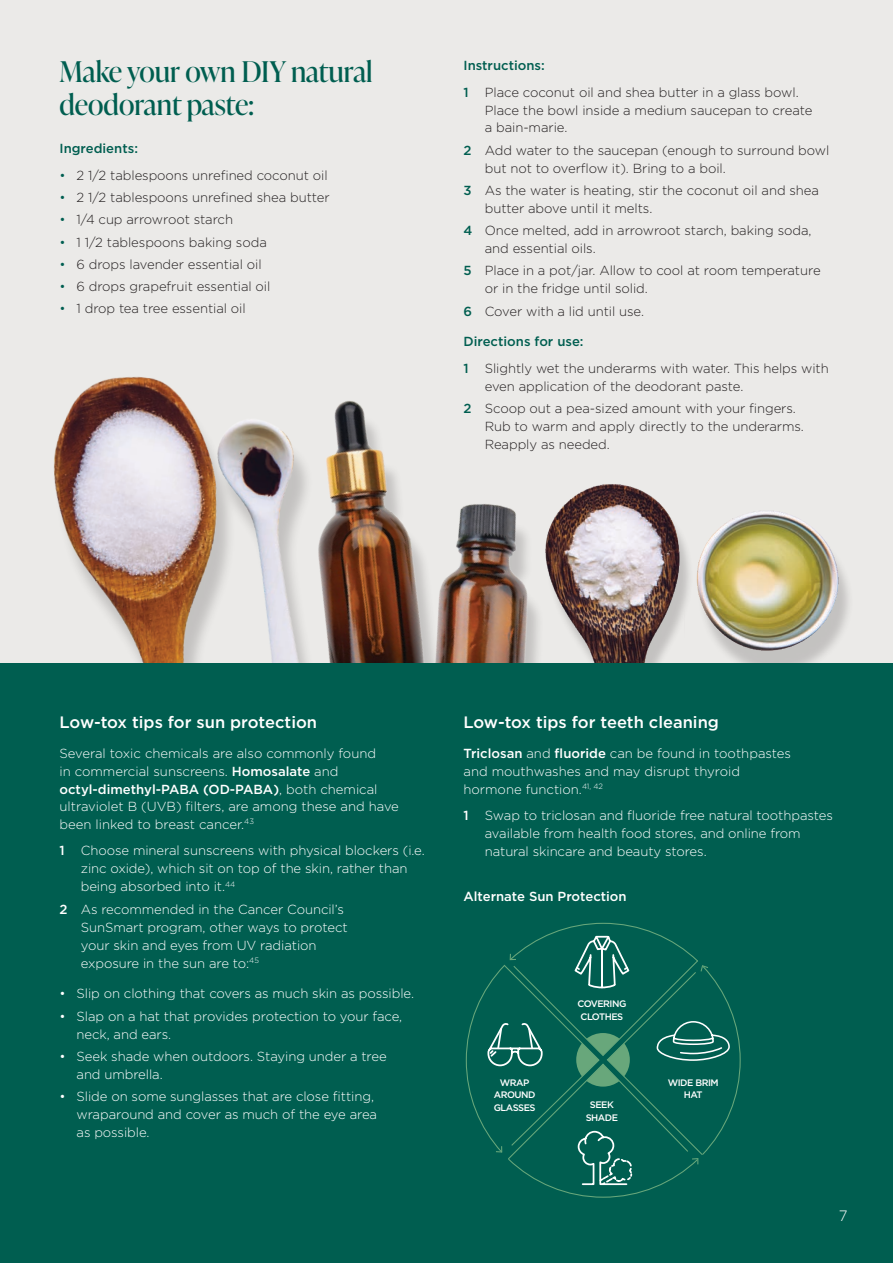
<style>
.page{position:relative;width:893px;height:1263px;background:#fff}
.page>*{position:absolute;margin:0;border:0;box-sizing:border-box;transform-origin:0 0}
.t1{font:28.5px/33px "Ivy Presto Display";color:#005e50}
.t2{font:500 16.5px "Gotham";color:#fff}
.t3{font:300 15px "Gotham";color:#fff}
.t4{font:300 13.2px/18px "Gotham";letter-spacing:-.005em;color:#fff}
.t5{font:300 13.2px/18px "Gotham";letter-spacing:-.005em;color:#231f20}
.t6{font:500 13.2px "Gotham";color:#fff}
.t7{font:500 13.2px "Gotham";color:#005e50}
.t8{font:500 9.45px/12.9px "Gotham";letter-spacing:-.05em;color:#fff;text-align:center}
.s1{color:#005e50}
.s2{font-weight:500;color:#005e50}
.s3{font-weight:500}
</style>
<div class="page">
<div style="left:0;top:0;width:893px;height:664px;background:#ebeae8"></div>
<img style="left:53px;top:376px;width:244px;height:287px">
<img style="left:696px;top:511px;width:153px;height:152px">
<div style="left:546px;top:494px;width:147px;height:194px;background:#231f20;opacity:.2"></div>
<img style="left:545px;top:484px;width:136px;height:179px">
<img style="left:443px;top:504px;width:95px;height:159px">
<div style="left:319px;top:414px;width:124px;height:305px;background:#231f20;opacity:.2"></div>
<img style="left:297px;top:400px;width:131px;height:263px">
<div style="left:0;top:663px;width:893px;height:600px;background:#005e50"></div>
<svg style="left:465px;top:922px;width:276px;height:276px"></svg>
<h1 class="t1" style="left:60px;top:53px;width:315px">Make your own DIY natural deodorant paste:</h1>
<p class="t7" style="left:60px;top:140px;width:80px">Ingredients:</p>
<p class="t5" style="left:60px;top:166px;width:270px"><span class="s1">•</span> 2 1/2 tablespoons unrefined coconut oil</p>
<p class="t5" style="left:60px;top:188px;width:272px"><span class="s1">•</span> 2 1/2 tablespoons unrefined shea butter</p>
<p class="t5" style="left:60px;top:210px;width:175px"><span class="s1">•</span> 1/4 cup arrowroot starch</p>
<p class="t5" style="left:60px;top:233px;width:209px"><span class="s1">•</span> 1 1/2 tablespoons baking soda</p>
<p class="t5" style="left:60px;top:255px;width:204px"><span class="s1">•</span> 6 drops lavender essential oil</p>
<p class="t5" style="left:60px;top:277px;width:212px"><span class="s1">•</span> 6 drops grapefruit essential oil</p>
<p class="t5" style="left:60px;top:299px;width:188px"><span class="s1">•</span> 1 drop tea tree essential oil</p>
<p class="t5" style="left:463px;top:52px;width:337px;line-height:26.5px"><span class="s2">Instructions:<br>1</span> Place coconut oil and shea butter in a glass bowl.</p>
<p class="t5" style="left:485px;top:100px;width:329px">Place the bowl inside a medium saucepan to create a bain-marie.</p>
<p class="t5" style="left:485px;top:141px;width:346px;text-indent:-21px"><span class="s2">2</span> Add water to the saucepan (enough to surround bowl but not to overflow it). Bring to a boil.</p>
<p class="t5" style="left:485px;top:181px;width:336px;text-indent:-21px"><span class="s2">3</span> As the water is heating, stir the coconut oil and shea butter above until it melts.</p>
<p class="t5" style="left:485px;top:221px;width:328px;text-indent:-21px"><span class="s2">4</span> Once melted, add in arrowroot starch, baking soda, and essential oils.</p>
<p class="t5" style="left:485px;top:261px;width:337px;text-indent:-21px"><span class="s2">5</span> Place in a pot/jar. Allow to cool at room temperature or in the fridge until solid.</p>
<p class="t5" style="left:463px;top:302px;width:182px"><span class="s2">6</span> Cover with a lid until use.</p>
<p class="t5" style="left:463px;top:328px;width:367px;line-height:26.5px"><span class="s2">Directions for use:<br>1</span> Slightly wet the underarms with water. This helps with</p>
<p class="t5" style="left:463px;top:374px;width:334px;line-height:22.2px;text-indent:21px">even application of the deodorant paste.<br><span class="s2">2</span> Scoop out a pea-sized amount with your fingers.</p>
<p class="t5" style="left:485px;top:417px;width:321px">Rub to warm and apply directly to the underarms.<br>Reapply as needed.</p>
<p class="t2" style="left:60px;top:711px;width:259px">Low-tox tips for sun protection</p>
<p class="t4" style="left:60px;top:744px;width:341px">Several toxic chemicals are also commonly found<br>in commercial sunscreens. <span class="s3">Homosalate</span> and <span class="s3">octyl-dimethyl-PABA (OD-PABA)</span>, both chemical ultraviolet B (UVB) filters, are among these and have been linked to breast cancer.<sup>43</sup></p>
<p class="t4" style="left:81px;top:841px;width:345px;text-indent:-21px"><span class="s3">1</span> Choose mineral sunscreens with physical blockers (i.e. zinc oxide), which sit on top of the skin, rather than being absorbed into it.<sup>44</sup></p>
<p class="t4" style="left:81px;top:899px;width:268px;text-indent:-21px"><span class="s3">2</span> As recommended in the Cancer Council’s SunSmart program, other ways to protect your skin and eyes from UV radiation exposure in the sun are to:<sup>45</sup></p>
<p class="t4" style="left:60px;top:984px;width:356px">• Slip on clothing that covers as much skin as possible.</p>
<p class="t4" style="left:77px;top:1006px;width:327px;text-indent:-17px">• Slap on a hat that provides protection to your face, neck, and ears.</p>
<p class="t4" style="left:77px;top:1047px;width:312px;text-indent:-17px">• Seek shade when outdoors. Staying under a tree and umbrella.</p>
<p class="t4" style="left:77px;top:1087px;width:302px;text-indent:-17px">• Slide on some sunglasses that are close fitting, wraparound and cover as much of the eye area as possible.</p>
<p class="t2" style="left:463px;top:711px;width:257px">Low-tox tips for teeth cleaning</p>
<p class="t4" style="left:463px;top:744px;width:329px"><span class="s3">Triclosan</span> and <span class="s3">fluoride</span> can be found in toothpastes and mouthwashes and may disrupt thyroid hormone function.<sup>41,</sup> <sup>42</sup></p>
<p class="t4" style="left:485px;top:806px;width:350px;text-indent:-21px"><span class="s3">1</span> Swap to triclosan and fluoride free natural toothpastes available from health food stores, and online from natural skincare and beauty stores.</p>
<p class="t6" style="left:463px;top:887px;width:165px">Alternate Sun Protection</p>
<p class="t8" style="left:494px;top:1075px;width:43px">WRAP<br>AROUND<br>GLASSES</p>
<p class="t8" style="left:577px;top:997px;width:50px">COVERING<br>CLOTHES</p>
<p class="t8" style="left:586px;top:1098px;width:34px">SEEK<br>SHADE</p>
<p class="t8" style="left:668px;top:1075px;width:52px">WIDE BRIM<br>HAT</p>
<p class="t3" style="left:839px;top:1206px;width:10px">7</p>
</div>
